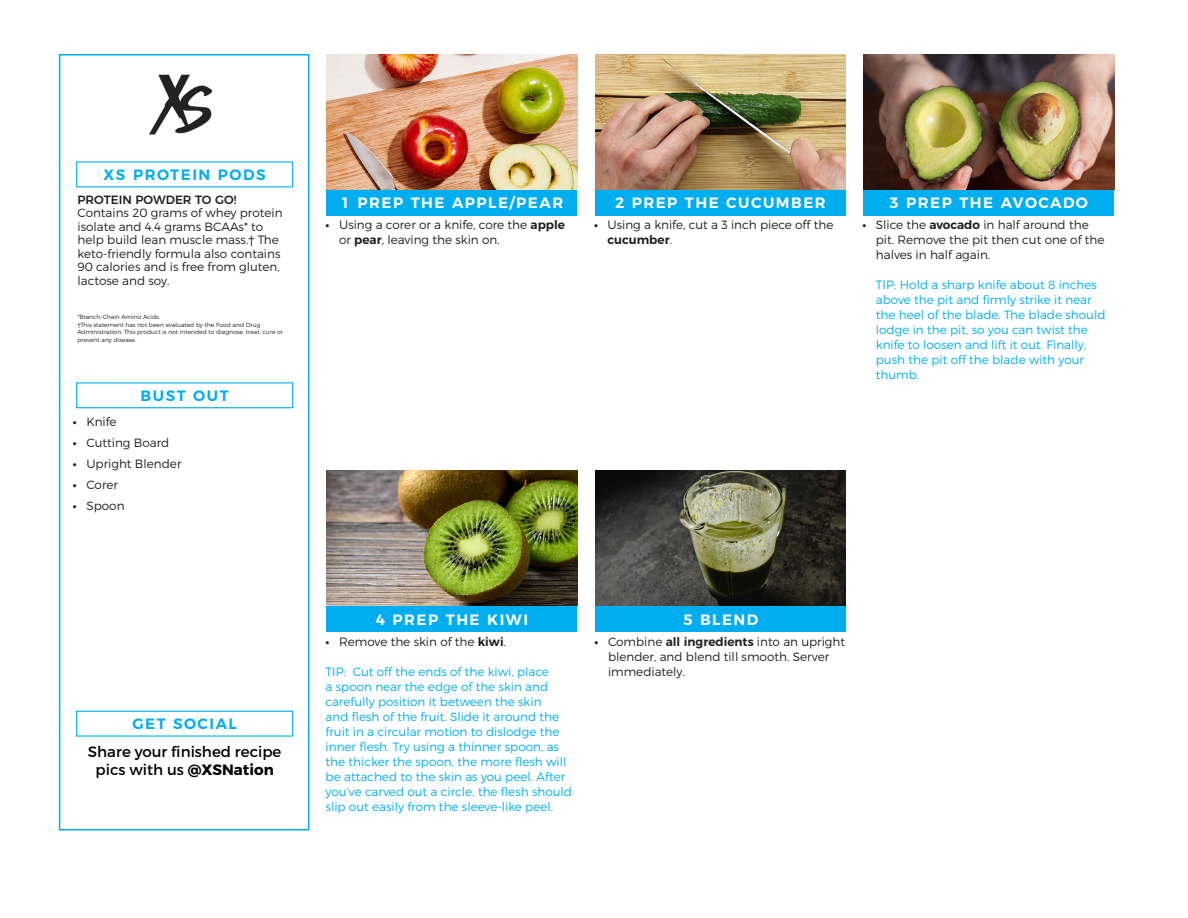
<style>
.page{position:relative;width:1188px;height:918px;background:#fff}
.page>*{position:absolute;margin:0;border:0;box-sizing:border-box;transform-origin:0 0}
.t1{font:600 15px "Montserrat";letter-spacing:.1em;color:#fff}
.t2{font:15px/18px "Montserrat";color:#000;text-align:center}
.t3{font:600 15px "Montserrat";letter-spacing:.1em;color:#00aeef}
.t4{font:300 12px/15px "Montserrat";color:#00aeef}
.t5{font:300 12px/15px "Montserrat";color:#231f20}
.t6{font:500 12px "Montserrat";color:#231f20}
.t7{font:300 6px/7.5px "Montserrat";color:#231f20}
.s1{font-weight:700}
.s2{font-weight:600}
</style>
<div class="page">
<svg style="left:58px;top:54px;width:252px;height:777px"></svg>
<img style="left:143px;top:69px;width:75px;height:70px">
<div style="left:76px;top:382px;width:217px;height:26px;border:1px solid #00aeef"></div>
<div style="left:327px;top:190px;width:250px;height:26px;background:#00aeef"></div>
<div style="left:595px;top:190px;width:251px;height:26px;background:#00aeef"></div>
<div style="left:863px;top:190px;width:251px;height:26px;background:#00aeef"></div>
<div style="left:327px;top:606px;width:250px;height:26px;background:#00aeef"></div>
<div style="left:596px;top:606px;width:250px;height:26px;background:#00aeef"></div>
<img style="left:327px;top:54px;width:250px;height:136px">
<img style="left:327px;top:470px;width:250px;height:136px">
<img style="left:595px;top:54px;width:251px;height:136px">
<img style="left:595px;top:470px;width:251px;height:136px">
<img style="left:863px;top:54px;width:251px;height:136px">
<p class="t3" style="left:104px;top:163px;width:164px">XS PROTEIN PODS</p>
<p class="t6" style="left:77px;top:190px;width:160px">PROTEIN POWDER TO GO!</p>
<p class="t5" style="left:77px;top:206px;width:207px;line-height:13.5px">Contains 20 grams of whey protein isolate and 4.4 grams BCAAs* to help build lean muscle mass.† The keto-friendly formula also contains<br>90 calories and is free from gluten, lactose and soy.</p>
<p class="t7" style="left:77px;top:314px;width:84px">*Branch-Chain Amino Acids.</p>
<p class="t7" style="left:77px;top:321px;width:207px">†This statement has not been evaluated by the Food and Drug<br>Administration. This product is not intended to diagnose, treat, cure or prevent any disease.</p>
<p class="t3" style="left:141px;top:384px;width:90px">BUST OUT</p>
<p class="t5" style="left:73px;top:414px;width:45px"><span class="s1">∙</span> Knife</p>
<p class="t5" style="left:73px;top:435px;width:98px"><span class="s1">∙</span> Cutting Board</p>
<p class="t5" style="left:73px;top:456px;width:110px"><span class="s1">∙</span> Upright Blender</p>
<p class="t5" style="left:73px;top:477px;width:47px"><span class="s1">∙</span> Corer</p>
<p class="t5" style="left:73px;top:498px;width:53px"><span class="s1">∙</span> Spoon</p>
<p class="t3" style="left:133px;top:712px;width:106px">GET SOCIAL</p>
<p class="t2" style="left:88px;top:742px;width:195px">Share your finished recipe pics with us <span class="s1">@XSNation</span></p>
<p class="t1" style="left:341px;top:191px;width:224px">1 PREP THE APPLE/PEAR</p>
<p class="t1" style="left:615px;top:191px;width:212px">2 PREP THE CUCUMBER</p>
<p class="t1" style="left:890px;top:191px;width:200px">3 PREP THE AVOCADO</p>
<p class="t5" style="left:339px;top:217px;width:227px;text-indent:-14px"><span class="s1">∙</span> Using a corer or a knife, core the <span class="s2">apple </span>or <span class="s2">pear</span>, leaving the skin on.</p>
<p class="t5" style="left:608px;top:217px;width:227px;text-indent:-14px"><span class="s1">∙</span> Using a knife, cut a 3 inch piece off the <span class="s2">cucumber</span>.</p>
<p class="t5" style="left:876px;top:217px;width:230px;text-indent:-14px"><span class="s1">∙</span> Slice the <span class="s2">avocado</span> in half around the pit. Remove the pit then cut one of the halves in half again.</p>
<p class="t4" style="left:876px;top:277px;width:231px">TIP: Hold a sharp knife about 8 inches above the pit and firmly strike it near the heel of the blade. The blade should lodge in the pit, so you can twist the knife to loosen and lift it out. Finally, push the pit off the blade with your thumb.</p>
<p class="t1" style="left:376px;top:607px;width:154px">4 PREP THE KIWI</p>
<p class="t1" style="left:683px;top:607px;width:77px">5 BLEND</p>
<p class="t5" style="left:326px;top:634px;width:182px"><span class="s1">∙</span> Remove the skin of the <span class="s2">kiwi</span>.</p>
<p class="t4" style="left:326px;top:664px;width:248px">TIP: Cut off the ends of the kiwi, place<br>a spoon near the edge of the skin and carefully position it between the skin<br>and flesh of the fruit. Slide it around the fruit in a circular motion to dislodge the inner flesh. Try using a thinner spoon, as the thicker the spoon, the more flesh will be attached to the skin as you peel. After you’ve carved out a circle, the flesh should slip out easily from the sleeve-like peel.</p>
<p class="t5" style="left:608px;top:634px;width:239px;text-indent:-14px"><span class="s1">∙</span> Combine <span class="s2">all ingredients</span> into an upright blender, and blend till smooth. Server immediately.</p>
</div>
